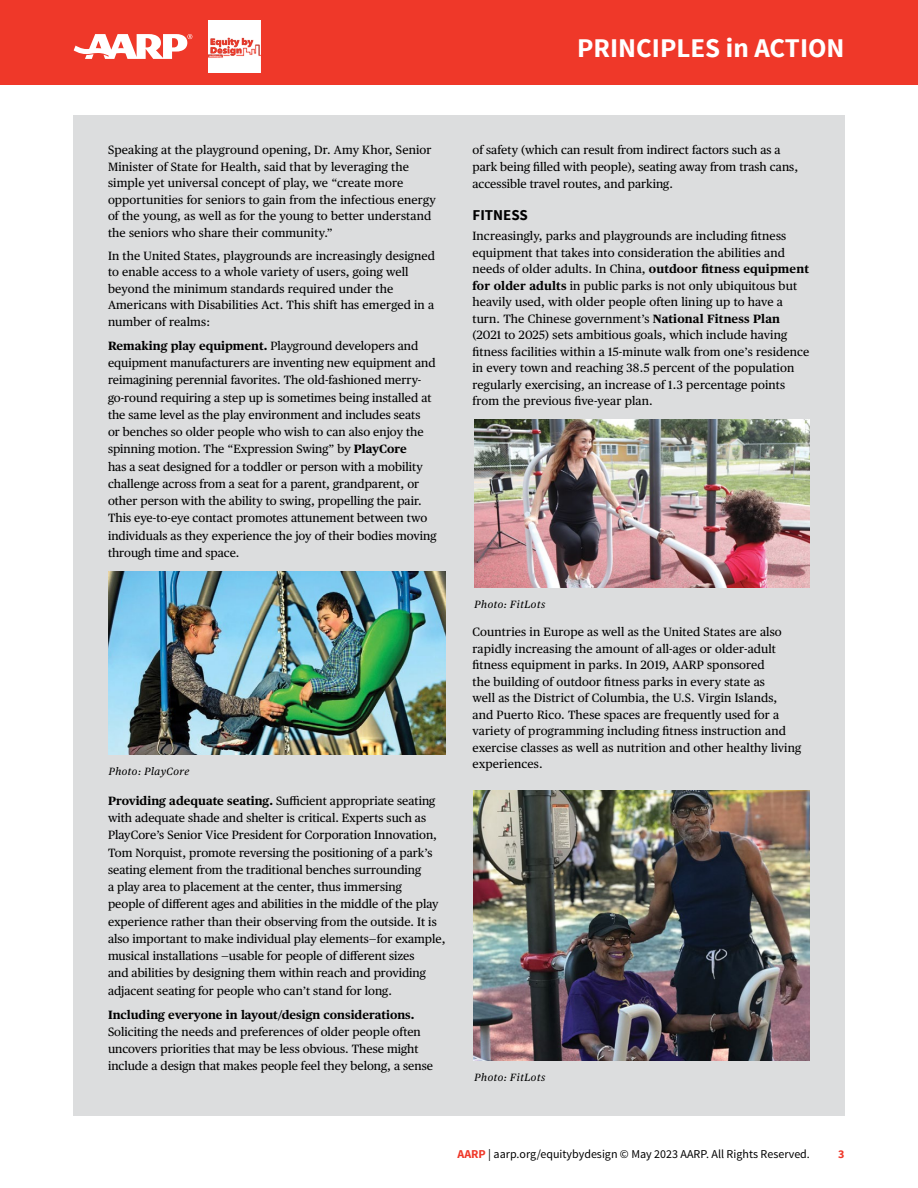
<style>
.page{position:relative;width:918px;height:1188px;background:#fff}
.page>*{position:absolute;margin:0;border:0;box-sizing:border-box;transform-origin:0 0}
.t1{font:700 27px "Source Sans Pro";color:#fff}
.t2{font:700 15px "Source Sans Pro";color:#000}
.t3{font:12px/16.5px "Publico Text";color:#000}
.t4{font:12px "Source Sans Pro";color:#000}
.t5{font:700 12px "Publico Text";color:#000}
.t6{font:700 12px "Source Sans Pro";color:#ef3829}
.t7{font:italic 10.5px "Publico Text";letter-spacing:.05em;color:#000}
.s1{font-weight:700}
.s2{font-weight:700;color:#ef3829}
</style>
<div class="page">
<div style="left:0;top:0;width:918px;height:85px;background:#ef3829"></div>
<svg style="left:74px;top:34px;width:118px;height:25px"></svg>
<img style="left:209px;top:21px;width:52px;height:51px">
<div style="left:73px;top:115px;width:772px;height:1001px;background:#dcddde"></div>
<img style="left:108px;top:571px;width:338px;height:184px">
<img style="left:474px;top:420px;width:336px;height:168px">
<img style="left:473px;top:791px;width:337px;height:270px">
<h1 class="t1" style="left:577px;top:30px;width:269px">PRINCIPLES in ACTION</h1>
<p class="t3" style="left:108px;top:141px;width:329px">Speaking at the playground opening, Dr. Amy Khor, Senior Minister of State for Health, said that by leveraging the simple yet universal concept of play, we “create more opportunities for seniors to gain from the infectious energy of the young, as well as for the young to better understand the seniors who share their community.”</p>
<p class="t3" style="left:108px;top:247px;width:329px">In the United States, playgrounds are increasingly designed to enable access to a whole variety of users, going well beyond the minimum standards required under the Americans with Disabilities Act. This shift has emerged in a number of realms:</p>
<p class="t3" style="left:108px;top:336px;width:330px;line-height:17.2px"><span class="s1">Remaking play equipment.</span> Playground developers and equipment manufacturers are inventing new equipment and reimagining perennial favorites. The old-fashioned merry&shy;go-round requiring a step up is sometimes being installed at the same level as the play environment and includes seats<br>or benches so older people who wish to can also enjoy the spinning motion. The “Expression Swing” by <span class="s1">PlayCore<br></span>has a seat designed for a toddler or person with a mobility challenge across from a seat for a parent, grandparent, or other person with the ability to swing, propelling the pair.<br>This eye-to-eye contact promotes attunement between two individuals as they experience the joy of their bodies moving through time and space.</p>
<p class="t7" style="left:109px;top:764px;width:82px">Photo: PlayCore</p>
<p class="t3" style="left:108px;top:791px;width:339px;line-height:17.2px"><span class="s1">Providing adequate seating.</span> Sufficient appropriate seating with adequate shade and shelter is critical. Experts such as PlayCore’s Senior Vice President for Corporation Innovation, Tom Norquist, promote reversing the positioning of a park’s seating element from the traditional benches surrounding<br>a play area to placement at the center, thus immersing<br>people of different ages and abilities in the middle of the play experience rather than their observing from the outside. It is also important to make individual play elements—for example, musical installations —usable for people of different sizes<br>and abilities by designing them within reach and providing adjacent seating for people who can’t stand for long.</p>
<p class="t5" style="left:108px;top:1005px;width:308px">Including everyone in layout/design considerations.</p>
<p class="t3" style="left:108px;top:1022px;width:327px;line-height:17.2px">Soliciting the needs and preferences of older people often uncovers priorities that may be less obvious. These might include a design that makes people feel they belong, a sense</p>
<p class="t3" style="left:472px;top:140px;width:327px;line-height:17.2px">of safety (which can result from indirect factors such as a park being filled with people), seating away from trash cans, accessible travel routes, and parking.</p>
<p class="t2" style="left:472px;top:205px;width:57px">FITNESS</p>
<p class="t3" style="left:472px;top:227px;width:338px">Increasingly, parks and playgrounds are including fitness equipment that takes into consideration the abilities and needs of older adults. In China, <span class="s1">outdoor fitness equipment for older adults</span> in public parks is not only ubiquitous but heavily used, with older people often lining up to have a turn. The Chinese government’s <span class="s1">National Fitness Plan </span>(2021 to 2025) sets ambitious goals, which include having fitness facilities within a 15-minute walk from one’s residence in every town and reaching 38.5 percent of the population regularly exercising, an increase of 1.3 percentage points from the previous five-year plan.</p>
<p class="t7" style="left:475px;top:597px;width:72px">Photo: FitLots</p>
<p class="t3" style="left:472px;top:623px;width:330px">Countries in Europe as well as the United States are also rapidly increasing the amount of all-ages or older-adult fitness equipment in parks. In 2019, AARP sponsored<br>the building of outdoor fitness parks in every state as<br>well as the District of Columbia, the U.S. Virgin Islands,<br>and Puerto Rico. These spaces are frequently used for a variety of programming including fitness instruction and exercise classes as well as nutrition and other healthy living experiences.</p>
<p class="t7" style="left:475px;top:1069px;width:72px">Photo: FitLots</p>
<p class="t4" style="left:457px;top:1147px;width:354px"><span class="s2">AARP</span> | aarp.org/equitybydesign © May 2023 AARP. All Rights Reserved.</p>
<p class="t6" style="left:838px;top:1146px;width:8px">3</p>
</div>
